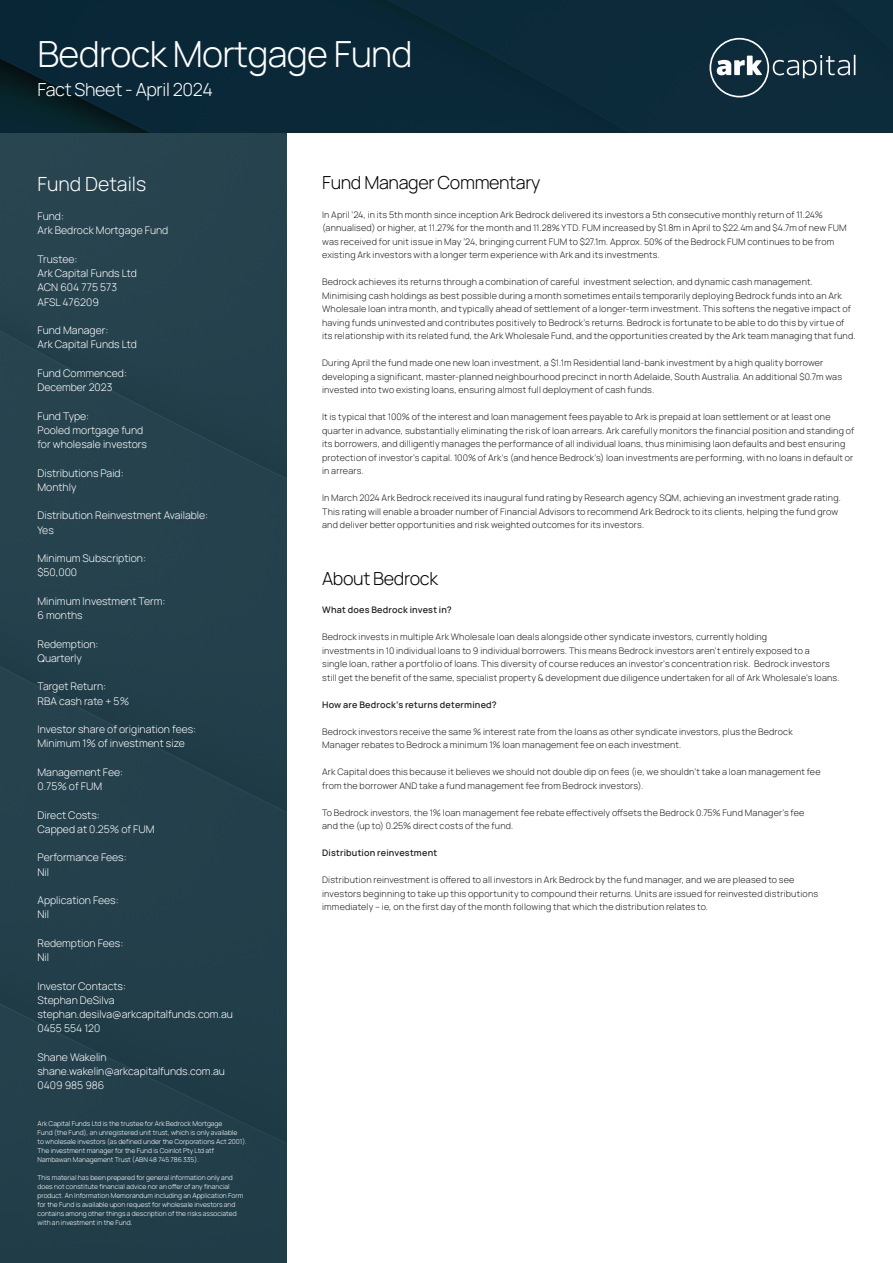
<style>
.page{position:relative;width:893px;height:1263px;background:#fff}
.page>*{position:absolute;margin:0;border:0;box-sizing:border-box;transform-origin:0 0}
.t1{font:300 36px "Manrope";letter-spacing:-.02em;color:#fff}
.t2{font:300 19.5px "Manrope";color:#fff}
.t3{font:300 18px "Manrope";letter-spacing:-.02em;color:#040503}
.t4{font:300 18px "Manrope";letter-spacing:-.02em;color:#fff}
.t5{font:300 10.5px "Manrope";color:#fff}
.BodySmall{font:300 9px/13.5px "Manrope";letter-spacing:.02em;color:#231f20}
.BodySmall-2{font:600 9px "Manrope";letter-spacing:.02em;color:#231f20}
.t6{font:300 6.75px/9px "Manrope";color:#fff}
</style>
<div class="page">
<div style="left:0;top:132px;width:286px;height:1131px;background:#1e3e4a"></div>
<div style="left:0;top:0;width:893px;height:132px;background:#062636"></div>
<svg style="left:709px;top:38px;width:146px;height:59px"></svg>
<p class="t1" style="left:38px;top:27px;width:377px">Bedrock Mortgage Fund</p>
<p class="t4" style="left:38px;top:77px;width:177px">Fact Sheet - April 2024</p>
<p class="t2" style="left:38px;top:169px;width:110px">Fund Details</p>
<p class="t5" style="left:38px;top:209px;width:28px">Fund:</p>
<p class="t5" style="left:38px;top:223px;width:132px">Ark Bedrock Mortgage Fund</p>
<p class="t5" style="left:38px;top:251px;width:41px">Trustee:</p>
<p class="t5" style="left:38px;top:266px;width:101px">Ark Capital Funds Ltd</p>
<p class="t5" style="left:38px;top:280px;width:81px">ACN 604 775 573</p>
<p class="t5" style="left:38px;top:294px;width:63px">AFSL 476209</p>
<p class="t5" style="left:38px;top:323px;width:72px">Fund Manager:</p>
<p class="t5" style="left:38px;top:337px;width:101px">Ark Capital Funds Ltd</p>
<p class="t5" style="left:38px;top:365px;width:91px">Fund Commenced:</p>
<p class="t5" style="left:38px;top:380px;width:76px">December 2023</p>
<p class="t5" style="left:38px;top:408px;width:53px">Fund Type:</p>
<p class="t5" style="left:38px;top:422px;width:107px">Pooled mortgage fund</p>
<p class="t5" style="left:38px;top:437px;width:111px">for wholesale investors</p>
<p class="t5" style="left:38px;top:465px;width:88px">Distributions Paid:</p>
<p class="t5" style="left:38px;top:479px;width:40px">Monthly</p>
<p class="t5" style="left:38px;top:508px;width:172px">Distribution Reinvestment Available:</p>
<p class="t5" style="left:38px;top:522px;width:18px">Yes</p>
<p class="t5" style="left:38px;top:551px;width:110px">Minimum Subscription:</p>
<p class="t5" style="left:38px;top:565px;width:41px">$50,000</p>
<p class="t5" style="left:38px;top:593px;width:129px">Minimum Investment Term:</p>
<p class="t5" style="left:38px;top:608px;width:47px">6 months</p>
<p class="t5" style="left:38px;top:636px;width:63px">Redemption:</p>
<p class="t5" style="left:38px;top:650px;width:46px">Quarterly</p>
<p class="t5" style="left:38px;top:679px;width:70px">Target Return:</p>
<p class="t5" style="left:38px;top:693px;width:93px">RBA cash rate + 5%</p>
<p class="t5" style="left:38px;top:722px;width:160px">Investor share of origination fees:</p>
<p class="t5" style="left:38px;top:736px;width:149px">Minimum 1% of investment size</p>
<p class="t5" style="left:38px;top:764px;width:87px">Management Fee:</p>
<p class="t5" style="left:38px;top:779px;width:66px">0.75% of FUM</p>
<p class="t5" style="left:38px;top:807px;width:64px">Direct Costs:</p>
<p class="t5" style="left:38px;top:821px;width:119px">Capped at 0.25% of FUM</p>
<p class="t5" style="left:38px;top:850px;width:91px">Performance Fees:</p>
<p class="t5" style="left:38px;top:864px;width:13px">Nil</p>
<p class="t5" style="left:38px;top:893px;width:83px">Application Fees:</p>
<p class="t5" style="left:38px;top:907px;width:13px">Nil</p>
<p class="t5" style="left:38px;top:935px;width:87px">Redemption Fees:</p>
<p class="t5" style="left:38px;top:950px;width:13px">Nil</p>
<p class="t5" style="left:38px;top:978px;width:90px">Investor Contacts:</p>
<p class="t5" style="left:38px;top:992px;width:78px">Stephan DeSilva</p>
<p class="t5" style="left:38px;top:1007px;width:197px">stephan.desilva@arkcapitalfunds.com.au</p>
<p class="t5" style="left:38px;top:1021px;width:64px">0455 554 120</p>
<p class="t5" style="left:38px;top:1049px;width:71px">Shane Wakelin</p>
<p class="t5" style="left:38px;top:1064px;width:189px">shane.wakelin@arkcapitalfunds.com.au</p>
<p class="t5" style="left:38px;top:1078px;width:68px">0409 985 986</p>
<p class="t6" style="left:38px;top:1119px;width:211px">Ark Capital Funds Ltd is the trustee for Ark Bedrock Mortgage<br>Fund (the Fund), an unregistered unit trust, which is only available<br>to wholesale investors (as defined under the Corporations Act 2001).<br>The investment manager for the Fund is Coinlot Pty Ltd atf Nambawan Management Trust (ABN 48 745 786 335).</p>
<p class="t6" style="left:38px;top:1173px;width:207px">This material has been prepared for general information only and does not constitute financial advice nor an offer of any financial product. An Information Memorandum including an Application Form for the Fund is available upon request for wholesale investors and contains among other things a description of the risks associated with an investment in the Fund.</p>
<p class="t3" style="left:322px;top:169px;width:220px">Fund Manager Commentary</p>
<p class="BodySmall" style="left:322px;top:207px;width:526px">In April ‘24, in its 5th month since inception Ark Bedrock delivered its investors a 5th consecutive monthly return of 11.24% (annualised) or higher, at 11.27% for the month and 11.28% YTD. FUM increased by $1.8m in April to $22.4m and $4.7m of new FUM was received for unit issue in May ’24, bringing current FUM to $27.1m. Approx. 50% of the Bedrock FUM continues to be from existing Ark investors with a longer term experience with Ark and its investments.</p>
<p class="BodySmall" style="left:322px;top:275px;width:535px">Bedrock achieves its returns through a combination of careful investment selection, and dynamic cash management.<br>Minimising cash holdings as best possible during a month sometimes entails temporarily deploying Bedrock funds into an Ark Wholesale loan intra month, and typically ahead of settlement of a longer-term investment. This softens the negative impact of having funds uninvested and contributes positively to Bedrock’s returns. Bedrock is fortunate to be able to do this by virtue of its relationship with its related fund, the Ark Wholesale Fund, and the opportunities created by the Ark team managing that fund.</p>
<p class="BodySmall" style="left:322px;top:356px;width:521px">During April the fund made one new loan investment, a $1.1m Residential land-bank investment by a high quality borrower developing a significant, master-planned neighbourhood precinct in north Adelaide, South Australia. An additional $0.7m was invested into two existing loans, ensuring almost full deployment of cash funds.</p>
<p class="BodySmall" style="left:322px;top:410px;width:533px">It is typical that 100% of the interest and loan management fees payable to Ark is prepaid at loan settlement or at least one quarter in advance, substantially eliminating the risk of loan arrears. Ark carefully monitors the financial position and standing of its borrowers, and dilligently manages the performance of all individual loans, thus minimising laon defaults and best ensuring protection of investor’s capital. 100% of Ark’s (and hence Bedrock’s) loan investments are performing, with no loans in default or in arrears.</p>
<p class="BodySmall" style="left:322px;top:491px;width:520px">In March 2024 Ark Bedrock received its inaugural fund rating by Research agency SQM, achieving an investment grade rating.<br>This rating will enable a broader number of Financial Advisors to recommend Ark Bedrock to its clients, helping the fund grow and deliver better opportunities and risk weighted outcomes for its investors.</p>
<p class="t3" style="left:322px;top:565px;width:117px">About Bedrock</p>
<p class="BodySmall-2" style="left:322px;top:603px;width:131px">What does Bedrock invest in?</p>
<p class="BodySmall" style="left:322px;top:630px;width:519px">Bedrock invests in multiple Ark Wholesale loan deals alongside other syndicate investors, currently holding<br>investments in 10 individual loans to 9 individual borrowers. This means Bedrock investors aren’t entirely exposed to a<br>single loan, rather a portfolio of loans. This diversity of course reduces an investor’s concentration risk. Bedrock investors still get the benefit of the same, specialist property &amp; development due diligence undertaken for all of Ark Wholesale’s loans.</p>
<p class="BodySmall-2" style="left:322px;top:697px;width:176px">How are Bedrock’s returns determined?</p>
<p class="BodySmall" style="left:322px;top:724px;width:472px">Bedrock investors receive the same % interest rate from the loans as other syndicate investors, plus the Bedrock<br>Manager rebates to Bedrock a minimum 1% loan management fee on each investment.</p>
<p class="BodySmall" style="left:322px;top:765px;width:500px">Ark Capital does this because it believes we should not double dip on fees (ie, we shouldn’t take a loan management fee from the borrower AND take a fund management fee from Bedrock investors).</p>
<p class="BodySmall" style="left:322px;top:805px;width:484px">To Bedrock investors, the 1% loan management fee rebate effectively offsets the Bedrock 0.75% Fund Manager’s fee and the (up to) 0.25% direct costs of the fund.</p>
<p class="BodySmall-2" style="left:322px;top:846px;width:117px">Distribution reinvestment</p>
<p class="BodySmall" style="left:322px;top:873px;width:497px">Distribution reinvestment is offered to all investors in Ark Bedrock by the fund manager, and we are pleased to see investors beginning to take up this opportunity to compound their returns. Units are issued for reinvested distributions immediately – ie, on the first day of the month following that which the distribution relates to.</p>
</div>
